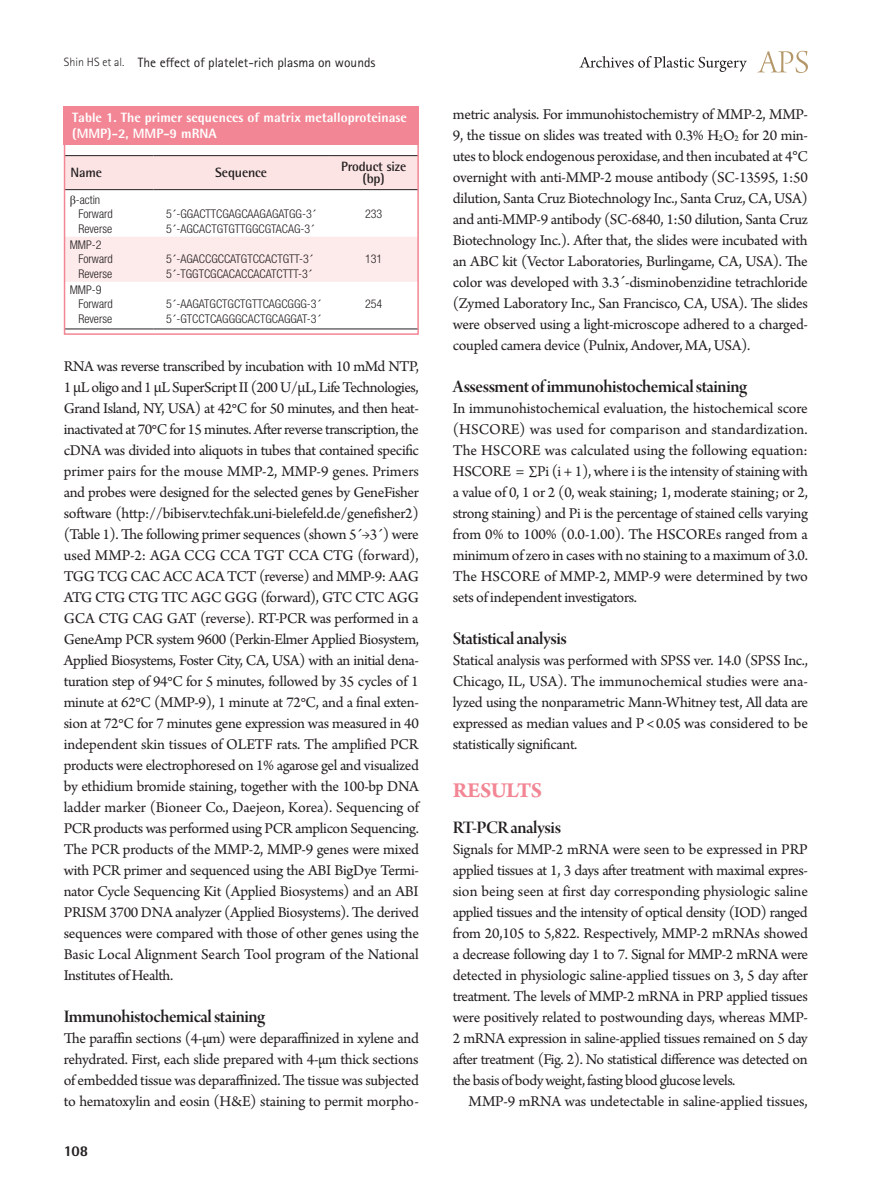
<style>
.page{position:relative;width:893px;height:1191px;background:#fff}
.page>*{position:absolute;margin:0;border:0;box-sizing:border-box;transform-origin:0 0}
.대제목{font:700 22.5px "Arno Pro";letter-spacing:-.02em;color:#f38694}
.중제목{font:18.75px "Arno Pro Smbd Display";letter-spacing:-.025em;color:#231f20}
.본문_성형{font:15.75px/21px "Arno Pro";letter-spacing:-.02em;color:#231f20;text-align:justify}
.t1{font:800 15px "Rotis Semi Sans Std";color:#231f20}
.표_그림_제목_볼드{font:800 13.5px/16.2px "Rotis Semi Sans Std";color:#fff}
.하시라_제목{font:13.5px "Rotis Sans Serif Std";color:#231f20}
.표제목체{font:700 13.5px/12px "Rotis Semi Sans Std";letter-spacing:-.01em;color:#231f20;text-align:center}
.표_본문{font:300 condensed 12px "Helvetica Neue LT Std";color:#231f20}
.s1{font-weight:300;font-size:12px}
.s2{font-family:"Times New Roman";font-weight:400;font-stretch:normal}
.s3{font-family:"Utopia Std";font-weight:400;font-stretch:normal}
.s4{font-family:"Minion Pro"}
.s5{font-family:"Utopia Std"}
.s6{font-size:9.15px}
</style>
<div class="page">
<svg style="left:757px;top:51px;width:51px;height:22px"></svg>
<svg style="left:579px;top:56px;width:168px;height:16px"></svg>
<div style="left:64px;top:106px;width:355px;height:39px;background:#f38694"></div>
<div style="left:67px;top:156px;width:349px;height:33px;background:#fce4e4"></div>
<svg style="left:67px;top:190px;width:349px;height:139px"></svg>
<div style="left:67px;top:237px;width:349px;height:45px;background:#fdeaea"></div>
<hr style="left:65px;top:155px;width:88px;height:1px;background:#231f20">
<hr style="left:153px;top:155px;width:176px;height:1px;background:#231f20">
<hr style="left:329px;top:155px;width:89px;height:1px;background:#231f20">
<hr style="left:65px;top:189px;width:88px;height:1px;background:#231f20">
<hr style="left:153px;top:189px;width:176px;height:1px;background:#231f20">
<hr style="left:329px;top:189px;width:89px;height:1px;background:#231f20">
<hr style="left:65px;top:329px;width:88px;height:1px;background:#231f20">
<hr style="left:153px;top:329px;width:176px;height:1px;background:#231f20">
<hr style="left:329px;top:329px;width:89px;height:1px;background:#231f20">
<div style="left:64px;top:106px;width:355px;height:229px;border:2px solid #f38694"></div>
<p class="하시라_제목" style="left:64px;top:54px;width:313px"><span class="s1">Shin HS et al.</span> The effect of platelet-rich plasma on wounds</p>
<p class="표_그림_제목_볼드" style="left:72px;top:109px;width:336px">Table 1. The primer sequences of matrix metalloproteinase (MMP)-2, MMP-9 mRNA</p>
<p class="표제목체" style="left:70px;top:166px;width:33px">Name</p>
<p class="표제목체" style="left:215px;top:166px;width:53px">Sequence</p>
<p class="표제목체" style="left:341px;top:160px;width:67px">Product size (bp)</p>
<p class="표_본문" style="left:70px;top:193px;width:32px"><span class="s2">β</span>-actin</p>
<p class="표_본문" style="left:78px;top:207px;width:36px">Forward</p>
<p class="표_본문" style="left:78px;top:221px;width:35px">Reverse</p>
<p class="표_본문" style="left:166px;top:207px;width:152px">5<span class="s3">´</span>-GGACTTCGAGCAAGAGATGG-3<span class="s3">´</span></p>
<p class="표_본문" style="left:166px;top:221px;width:150px">5<span class="s3">´</span>-AGCACTGTGTTGGCGTACAG-3<span class="s3">´</span></p>
<p class="표_본문" style="left:365px;top:207px;width:19px">233</p>
<p class="표_본문" style="left:70px;top:238px;width:33px">MMP-2</p>
<p class="표_본문" style="left:78px;top:252px;width:36px">Forward</p>
<p class="표_본문" style="left:78px;top:266px;width:35px">Reverse</p>
<p class="표_본문" style="left:70px;top:283px;width:33px">MMP-9</p>
<p class="표_본문" style="left:78px;top:297px;width:36px">Forward</p>
<p class="표_본문" style="left:78px;top:311px;width:35px">Reverse</p>
<p class="표_본문" style="left:166px;top:252px;width:149px">5<span class="s3">´</span>-AGACCGCCATGTCCACTGTT-3<span class="s3">´</span></p>
<p class="표_본문" style="left:166px;top:266px;width:148px">5<span class="s3">´</span>-TGGTCGCACACCACATCTTT-3<span class="s3">´</span></p>
<p class="표_본문" style="left:166px;top:297px;width:156px">5<span class="s3">´</span>-AAGATGCTGCTGTTCAGCGGG-3<span class="s3">´</span></p>
<p class="표_본문" style="left:166px;top:311px;width:157px">5<span class="s3">´</span>-GTCCTCAGGGCACTGCAGGAT-3<span class="s3">´</span></p>
<p class="표_본문" style="left:365px;top:252px;width:19px">131</p>
<p class="표_본문" style="left:365px;top:297px;width:19px">254</p>
<p class="본문_성형" style="left:64px;top:357px;width:357px">RNA was reverse transcribed by incubation with 10 mMd NTP, 1 <span class="s4">μ</span>L oligo and 1 <span class="s4">μ</span>L SuperScript II (200 U/<span class="s4">μ</span>L, Life Technologies, Grand Island, NY, USA) at 42<span class="s5">°</span>C for 50 minutes, and then heat&shy;inactivated at 70<span class="s5">°</span>C for 15 minutes. After reverse transcription, the cDNA was divided into aliquots in tubes that contained specific primer pairs for the mouse MMP-2, MMP-9 genes. Primers and probes were designed for the selected genes by GeneFisher software (http://bibiserv.techfak.uni-bielefeld.de/genefisher2) (Table 1). The following primer sequences (shown 5<span class="s5">´</span>→3<span class="s5">´</span>) were used MMP-2: AGA CCG CCA TGT CCA CTG (forward), TGG TCG CAC ACC ACA TCT (reverse) and MMP-9: AAG ATG CTG CTG TTC AGC GGG (forward), GTC CTC AGG GCA CTG CAG GAT (reverse). RT-PCR was performed in a GeneAmp PCR system 9600 (Perkin-Elmer Applied Biosystem, Applied Biosystems, Foster City, CA, USA) with an initial dena&shy;turation step of 94<span class="s5">°</span>C for 5 minutes, followed by 35 cycles of 1 minute at 62<span class="s5">°</span>C (MMP-9), 1 minute at 72<span class="s5">°</span>C, and a final exten&shy;sion at 72<span class="s5">°</span>C for 7 minutes gene expression was measured in 40 independent skin tissues of OLETF rats. The amplified PCR products were electrophoresed on 1% agarose gel and visualized by ethidium bromide staining, together with the 100-bp DNA ladder marker (Bioneer Co., Daejeon, Korea). Sequencing of PCR products was performed using PCR amplicon Sequencing.<br>The PCR products of the MMP-2, MMP-9 genes were mixed with PCR primer and sequenced using the ABI BigDye Termi&shy;nator Cycle Sequencing Kit (Applied Biosystems) and an ABI PRISM 3700 DNA analyzer (Applied Biosystems). The derived sequences were compared with those of other genes using the Basic Local Alignment Search Tool program of the National Institutes of Health.</p>
<p class="중제목" style="left:64px;top:1006px;width:203px">Immunohistochemical staining</p>
<p class="본문_성형" style="left:64px;top:1029px;width:357px">The paraffin sections (4-μm) were deparaffinized in xylene and rehydrated. First, each slide prepared with 4-μm thick sections of embedded tissue was deparaffinized. The tissue was subjected to hematoxylin and eosin (H&amp;E) staining to permit morpho-</p>
<p class="t1" style="left:64px;top:1141px;width:26px">108</p>
<p class="본문_성형" style="left:453px;top:105px;width:357px">metric analysis. For immunohistochemistry of MMP-2, MMP-9, the tissue on slides was treated with 0.3% H<span class="s6">2</span>O<span class="s6">2</span> for 20 min&shy;utes to block endogenous peroxidase, and then incubated at 4<span class="s5">°</span>C overnight with anti-MMP-2 mouse antibody (SC-13595, 1:50 dilution, Santa Cruz Biotechnology Inc., Santa Cruz, CA, USA) and anti-MMP-9 antibody (SC-6840, 1:50 dilution, Santa Cruz Biotechnology Inc.). After that, the slides were incubated with an ABC kit (Vector Laboratories, Burlingame, CA, USA). The color was developed with 3.3<span class="s5">´</span>-disminobenzidine tetrachloride (Zymed Laboratory Inc., San Francisco, CA, USA). The slides were observed using a light-microscope adhered to a charged&shy;coupled camera device (Pulnix, Andover, MA, USA).</p>
<p class="중제목" style="left:453px;top:376px;width:296px">Assessment of immunohistochemical staining</p>
<p class="본문_성형" style="left:453px;top:399px;width:357px">In immunohistochemical evaluation, the histochemical score (HSCORE) was used for comparison and standardization.<br>The HSCORE was calculated using the following equation:<br>HSCORE = ∑Pi (i + 1), where i is the intensity of staining with a value of 0, 1 or 2 (0, weak staining; 1, moderate staining; or 2, strong staining) and Pi is the percentage of stained cells varying from 0% to 100% (0.0-1.00). The HSCOREs ranged from a minimum of zero in cases with no staining to a maximum of 3.0.<br>The HSCORE of MMP-2, MMP-9 were determined by two sets of independent investigators.</p>
<p class="중제목" style="left:453px;top:628px;width:116px">Statistical analysis</p>
<p class="본문_성형" style="left:453px;top:651px;width:357px">Statical analysis was performed with SPSS ver. 14.0 (SPSS Inc., Chicago, IL, USA). The immunochemical studies were ana&shy;lyzed using the nonparametric Mann-Whitney test, All data are expressed as median values and P &lt;0.05 was considered to be statistically significant.</p>
<p class="대제목" style="left:453px;top:777px;width:91px">RESULTS</p>
<p class="중제목" style="left:453px;top:817px;width:110px">RT-PCR analysis</p>
<p class="본문_성형" style="left:453px;top:840px;width:357px">Signals for MMP-2 mRNA were seen to be expressed in PRP applied tissues at 1, 3 days after treatment with maximal expres&shy;sion being seen at first day corresponding physiologic saline applied tissues and the intensity of optical density (IOD) ranged from 20,105 to 5,822. Respectively, MMP-2 mRNAs showed a decrease following day 1 to 7. Signal for MMP-2 mRNA were detected in physiologic saline-applied tissues on 3, 5 day after treatment. The levels of MMP-2 mRNA in PRP applied tissues were positively related to postwounding days, whereas MMP-2 mRNA expression in saline-applied tissues remained on 5 day after treatment (Fig. 2). No statistical difference was detected on the basis of body weight, fasting blood glucose levels.</p>
<p class="본문_성형" style="left:469px;top:1092px;width:340px">MMP-9 mRNA was undetectable in saline-applied tissues,</p>
</div>
